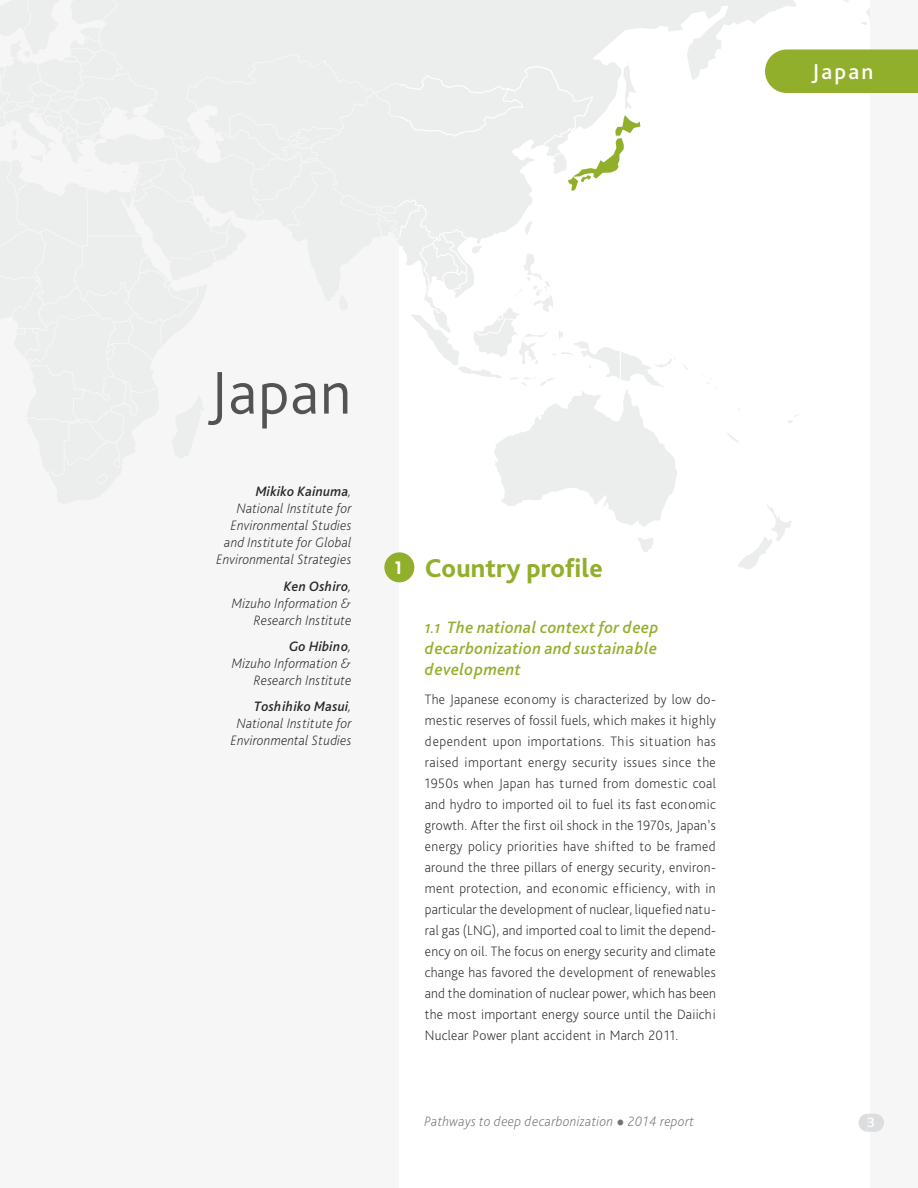
<style>
.page{position:relative;width:918px;height:1188px;background:#fff}
.page>*{position:absolute;margin:0;border:0;box-sizing:border-box;transform-origin:0 0}
._02_DDPP_TT_Country{font:300 63px "Bliss Pro";letter-spacing:.02em;color:#535354}
.t1{font:800 27px "Bliss Pro";letter-spacing:.005em;color:#92af2b}
.xx_DDPP_country_code{font:500 22.5px "Bliss Pro";letter-spacing:.1em;color:#fff}
.t2{font:600 18px "Bauhaus Std";color:#fff}
.t3{font:italic 500 17.25px/21px "Bliss Pro";letter-spacing:.02em;color:#92af2b;text-align:justify}
._00_DDPP_Normal{font:200 14.25px/21px "Bliss Pro";letter-spacing:.02em;color:#282829;text-align:justify}
._03_DDPP_Credits{font:italic 200 14.25px/17.1px "Bliss Pro";letter-spacing:.02em;color:#282829;text-align:right}
.t4{font:italic 200 14.25px "Bliss Pro";letter-spacing:.025em;color:#747374}
.xx_DDPP_Footer{font:500 14.25px "Bliss Pro";color:#fff}
.s1{font-weight:500}
.s2{font-weight:700;font-size:13.5px}
</style>
<div class="page">
<div style="left:0;top:0;width:399px;height:1188px;background:#f6f6f7"></div>
<div style="left:870px;top:0;width:48px;height:1188px;background:#f6f6f7"></div>
<div style="left:867px;top:1114px;width:8px;height:18px;background:#dcddde"></div>
<svg style="left:858px;top:1114px;width:9px;height:18px"></svg>
<svg style="left:875px;top:1114px;width:9px;height:18px"></svg>
<svg style="left:717px;top:0;width:79px;height:50px"></svg>
<svg style="left:788px;top:414px;width:11px;height:9px"></svg>
<svg style="left:727px;top:433px;width:12px;height:10px"></svg>
<svg style="left:738px;top:505px;width:54px;height:64px"></svg>
<svg style="left:862px;top:8px;width:8px;height:17px"></svg>
<svg style="left:399px;top:0;width:318px;height:552px"></svg>
<div style="left:384px;top:552px;width:30px;height:30px;background:#92af2b;border-radius:50%"></div>
<div style="left:765px;top:50px;width:153px;height:43px;background:#92af2b"></div>
<p class="xx_DDPP_country_code" style="left:812px;top:58px;width:63px">Japan</p>
<p class="_02_DDPP_TT_Country" style="left:210px;top:354px;width:143px">Japan</p>
<p class="_03_DDPP_Credits" style="left:216px;top:482px;width:137px"><span class="s1">Mikiko Kainuma</span>,<br>National Institute for<br>Environmental Studies and Institute for Global<br>Environmental Strategies</p>
<p class="_03_DDPP_Credits" style="left:232px;top:577px;width:121px"><span class="s1">Ken Oshiro</span>,<br>Mizuho Information &amp;<br>Research Institute</p>
<p class="_03_DDPP_Credits" style="left:232px;top:637px;width:121px"><span class="s1">Go Hibino</span>,<br>Mizuho Information &amp;<br>Research Institute</p>
<p class="_03_DDPP_Credits" style="left:231px;top:698px;width:122px"><span class="s1">Toshihiko Masui</span>,<br>National Institute for<br>Environmental Studies</p>
<p class="t2" style="left:394px;top:557px;width:12px">1</p>
<p class="t1" style="left:425px;top:551px;width:179px">Country profile</p>
<p class="t3" style="left:425px;top:616px;width:235px"><span class="s2">1.1</span> The national context for deep decarbonization and sustainable development</p>
<p class="_00_DDPP_Normal" style="left:425px;top:688px;width:293px">The Japanese economy is characterized by low do&shy;mestic reserves of fossil fuels, which makes it highly dependent upon importations. This situation has raised important energy security issues since the 1950s when Japan has turned from domestic coal and hydro to imported oil to fuel its fast economic growth. After the first oil shock in the 1970s, Japan’s energy policy priorities have shifted to be framed around the three pillars of energy security, environ&shy;ment protection, and economic efficiency, with in particular the development of nuclear, liquefied natu&shy;ral gas (LNG), and imported coal to limit the depend&shy;ency on oil. The focus on energy security and climate change has favored the development of renewables and the domination of nuclear power, which has been the most important energy source until the Daiichi Nuclear Power plant accident in March 2011.</p>
<p class="t4" style="left:424px;top:1113px;width:271px">Pathways to deep decarbonization 2014 report</p>
<p class="xx_DDPP_Footer" style="left:867px;top:1114px;width:9px">3</p>
</div>
